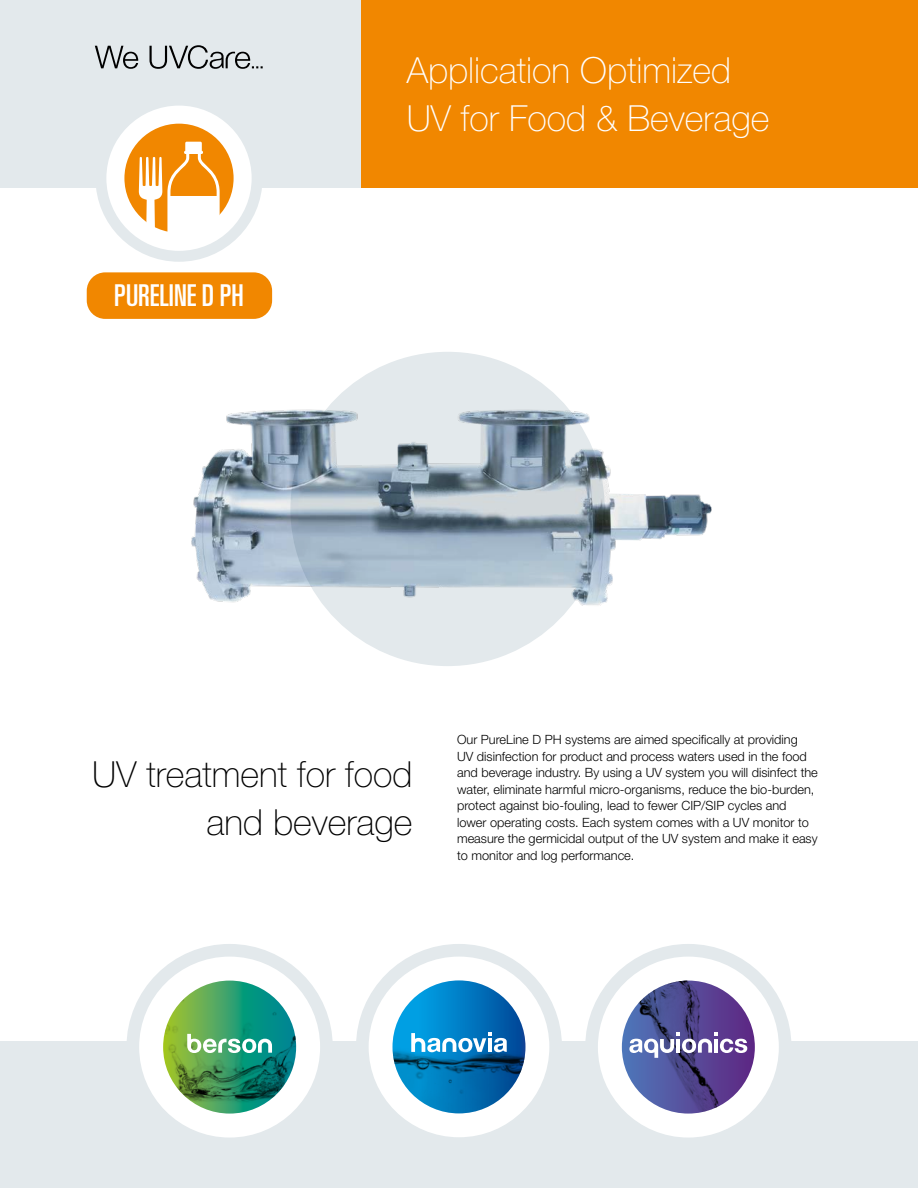
<style>
.page{position:relative;width:918px;height:1188px;background:#fff}
.page>*{position:absolute;margin:0;border:0;box-sizing:border-box;transform-origin:0 0}
.t1{font:100 36px/48px "Helvetica Neue LT Std";color:#fff}
.t2{font:100 36px/48px "Helvetica Neue LT Std";color:#000;text-align:right}
.t3{font:ultra-condensed 30.15px "Univers LT Std";color:#fff}
.t4{font:300 12.75px/16.5px "Helvetica Neue LT Std";color:#000}
</style>
<div class="page">
<div style="left:0;top:0;width:906px;height:188px;background:#e3e9ec"></div>
<div style="left:361px;top:0;width:557px;height:188px;background:#f18700"></div>
<div style="left:0;top:1041px;width:918px;height:147px;background:#e3e9ec"></div>
<div style="left:126px;top:944px;width:207px;height:206px;background:#e3e9ec;border-radius:50%"></div>
<div style="left:139px;top:957px;width:181px;height:181px;background:#fff;border-radius:50%"></div>
<img style="left:163px;top:981px;width:133px;height:127px">
<svg style="left:163px;top:981px;width:133px;height:133px;background:#37945f"></svg>
<svg style="left:187px;top:1034px;width:85px;height:19px"></svg>
<div style="left:585px;top:944px;width:207px;height:206px;background:#e3e9ec;border-radius:50%"></div>
<div style="left:598px;top:957px;width:181px;height:181px;background:#fff;border-radius:50%"></div>
<img style="left:622px;top:981px;width:133px;height:127px">
<svg style="left:622px;top:981px;width:133px;height:133px;background:#514991"></svg>
<svg style="left:629px;top:1033px;width:118px;height:25px"></svg>
<div style="left:356px;top:944px;width:206px;height:206px;background:#e3e9ec;border-radius:50%"></div>
<div style="left:369px;top:957px;width:180px;height:180px;background:#fff;border-radius:50%"></div>
<img style="left:393px;top:1031px;width:132px;height:82px">
<svg style="left:393px;top:980px;width:132px;height:133px;background:#0172b4"></svg>
<svg style="left:411px;top:1032px;width:96px;height:20px"></svg>
<svg style="left:95px;top:45px;width:168px;height:24px"></svg>
<div style="left:87px;top:272px;width:185px;height:47px;background:#f18700;border-radius:18px"></div>
<div style="left:95px;top:95px;width:168px;height:167px;background:#e3e9ec;border-radius:50%"></div>
<div style="left:106px;top:106px;width:146px;height:145px;background:#fff;border-radius:50%"></div>
<div style="left:124px;top:124px;width:110px;height:109px;background:#f18700;border-radius:50%"></div>
<svg style="left:139px;top:142px;width:81px;height:91px"></svg>
<img style="left:191px;top:388px;width:521px;height:218px">
<svg style="left:290px;top:352px;width:315px;height:314px;background:#b4c1ca"></svg>
<p class="t3" style="left:114px;top:278px;width:131px">PURELINE D PH</p>
<p class="t1" style="left:407px;top:46px;width:364px">Application Optimized<br>UV for Food &amp; Beverage</p>
<p class="t2" style="left:92px;top:750px;width:322px">UV treatment for food and beverage</p>
<p class="t4" style="left:457px;top:731px;width:362px">Our PureLine D PH systems are aimed specifically at providing<br>UV disinfection for product and process waters used in the food and beverage industry. By using a UV system you will disinfect the water, eliminate harmful micro-organisms, reduce the bio-burden, protect against bio-fouling, lead to fewer CIP/SIP cycles and lower operating costs. Each system comes with a UV monitor to measure the germicidal output of the UV system and make it easy to monitor and log performance.</p>
</div>
